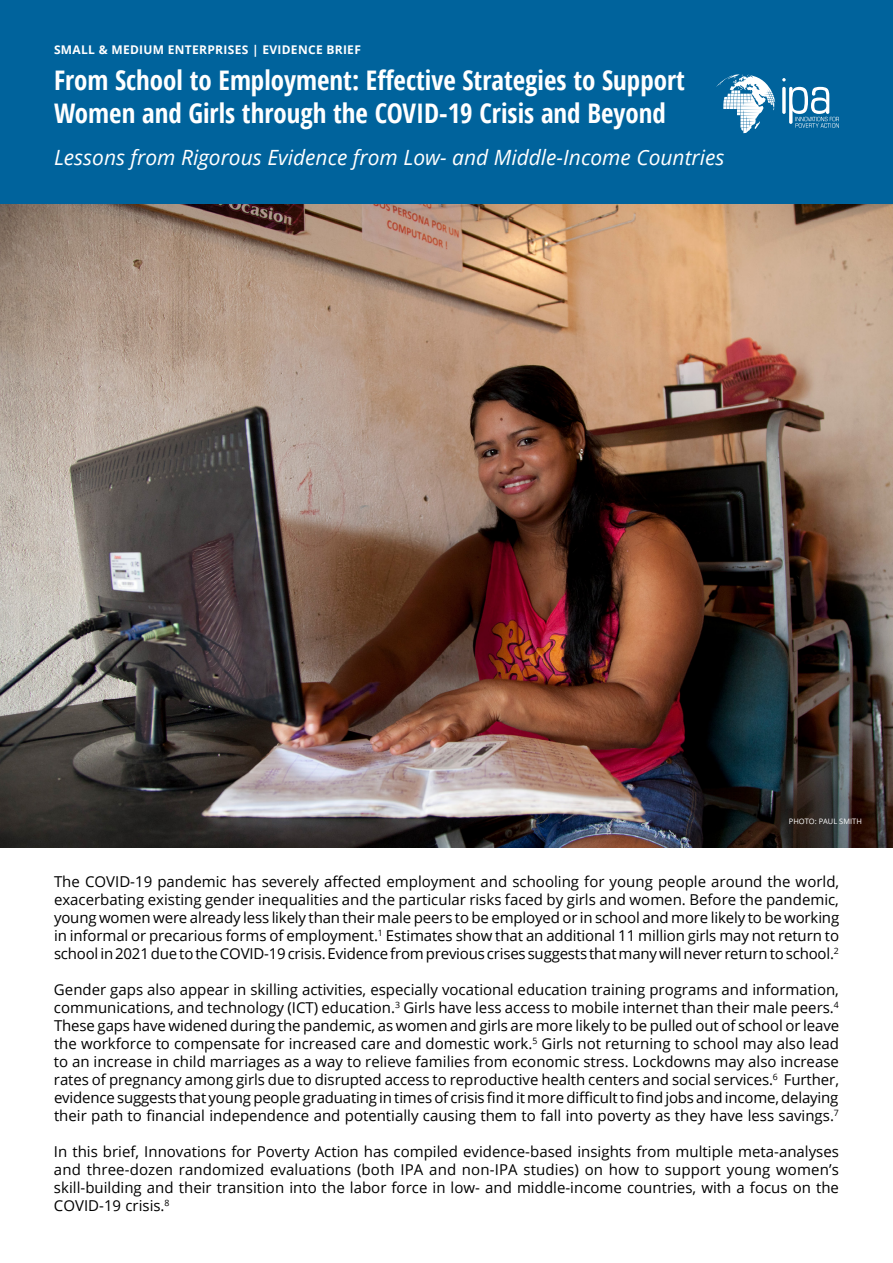
<style>
.page{position:relative;width:893px;height:1263px;background:#fff}
.page>*{position:absolute;margin:0;border:0;box-sizing:border-box;transform-origin:0 0}
.t1{font:700 condensed 27px/32.4px "Open Sans";color:#fff}
.t2{font:italic 21px "Open Sans";color:#fff}
.t3{font:15px/18px "Open Sans";color:#000;text-align:justify}
.t4{font:700 12px "Open Sans";letter-spacing:.025em;color:#fff}
.t5{font:7.5px "Open Sans";color:#fff}
</style>
<div class="page">
<img style="left:0;top:204px;width:893px;height:643px">
<div style="left:0;top:0;width:893px;height:204px;background:#00639c"></div>
<svg style="left:782px;top:78px;width:57px;height:50px"></svg>
<svg style="left:716px;top:74px;width:59px;height:59px"></svg>
<p class="t4" style="left:54px;top:42px;width:308px">SMALL &amp; MEDIUM ENTERPRISES | EVIDENCE BRIEF</p>
<h1 class="t1" style="left:54px;top:64px;width:632px">From School to Employment: Effective Strategies to Support<br>Women and Girls through the COVID-19 Crisis and Beyond</h1>
<h2 class="t2" style="left:54px;top:143px;width:672px">Lessons from Rigorous Evidence from Low- and Middle-Income Countries</h2>
<p class="t5" style="left:789px;top:816px;width:75px">PHOTO: PAUL SMITH</p>
<p class="t3" style="left:54px;top:872px;width:787px">The COVID-19 pandemic has severely affected employment and schooling for young people around the world, exacerbating existing gender inequalities and the particular risks faced by girls and women. Before the pandemic, young women were already less likely than their male peers to be employed or in school and more likely to be working in informal or precarious forms of employment.<sup>1</sup> Estimates show that an additional 11 million girls may not return to school in 2021 due to the COVID-19 crisis. Evidence from previous crises suggests that many will never return to school.<sup>2</sup></p>
<p class="t3" style="left:54px;top:980px;width:787px">Gender gaps also appear in skilling activities, especially vocational education training programs and information, communications, and technology (ICT) education.<sup>3</sup> Girls have less access to mobile internet than their male peers.<sup>4<br></sup>These gaps have widened during the pandemic, as women and girls are more likely to be pulled out of school or leave the workforce to compensate for increased care and domestic work.<sup>5</sup> Girls not returning to school may also lead to an increase in child marriages as a way to relieve families from economic stress. Lockdowns may also increase rates of pregnancy among girls due to disrupted access to reproductive health centers and social services.<sup>6</sup> Further, evidence suggests that young people graduating in times of crisis find it more difficult to find jobs and income, delaying their path to financial independence and potentially causing them to fall into poverty as they have less savings.<sup>7</sup></p>
<p class="t3" style="left:54px;top:1142px;width:786px">In this brief, Innovations for Poverty Action has compiled evidence-based insights from multiple meta-analyses and three-dozen randomized evaluations (both IPA and non-IPA studies) on how to support young women’s skill-building and their transition into the labor force in low- and middle-income countries, with a focus on the COVID-19 crisis.<sup>8</sup></p>
</div>
